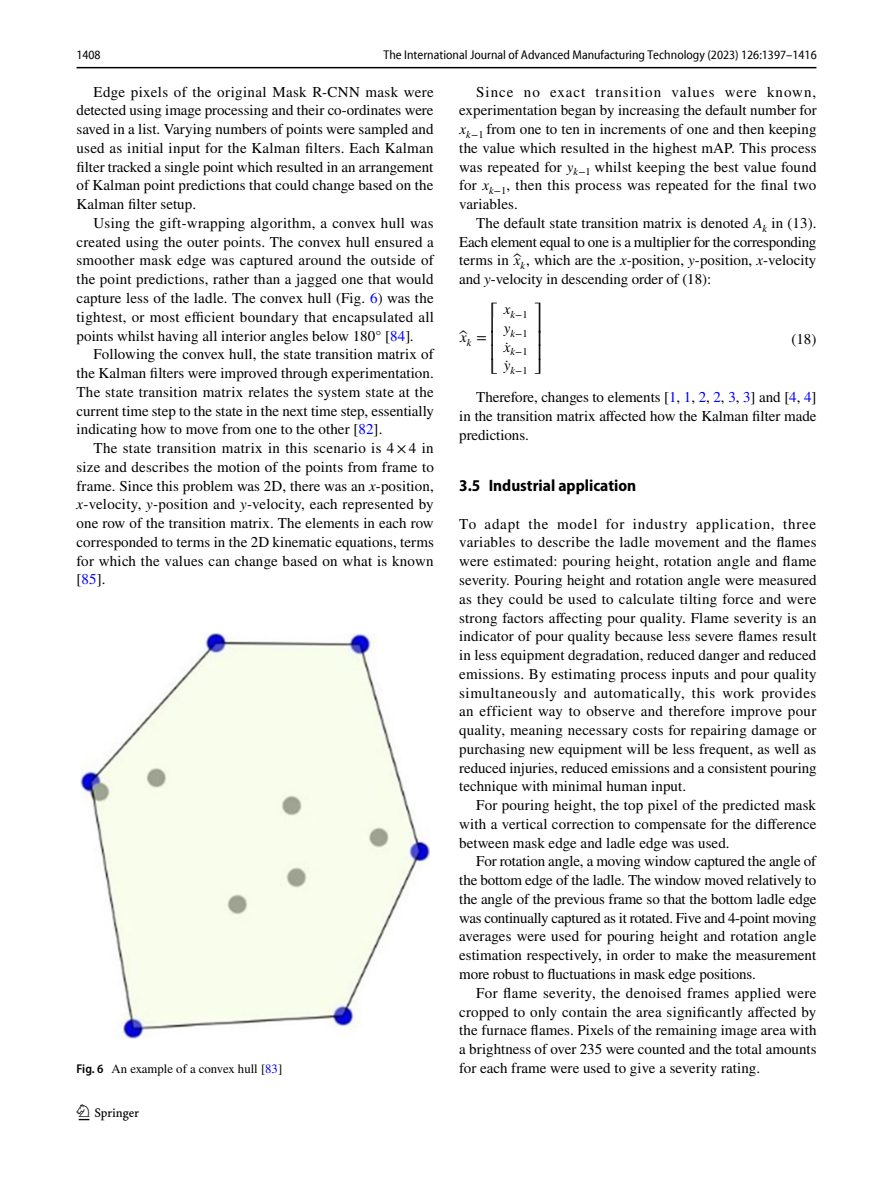
<style>
.page{position:relative;width:893px;height:1187px;background:#fff}
.page>*{position:absolute;margin:0;border:0;box-sizing:border-box;transform-origin:0 0}
.t1{font:22.5px "Springnew Regular 2";color:#000}
.t2{font:700 semi-condensed 16.5px "Myriad Pro";color:#000}
.t3{font:15px/18.8px "STIX";letter-spacing:.005em;color:#000;text-align:justify}
.t4{font:15px/14px "STIX Math Extensions Regular 7";color:#000}
.t5{font:15px "STIX General Italic 45";color:#000}
.t6{font:semi-condensed 12.75px "Myriad Pro Unic";color:#000}
.t7{font:12.75px "STIX";color:#000}
.s1{color:#00f}
.s2{font-style:italic}
.s3{font-family:"Myriad Pro";font-weight:600;font-stretch:semi-condensed}
.s4{font-family:"STIX General Italic 46"}
.s5{font-family:"STIX General Italic 47"}
.s6{font-family:"STIX General Italic 48"}
.s7{font-family:"STIX General Italic 43"}
.s8{font-family:"STIX Math Italic 13"}
.s9{font-family:"STIX General Italic 44"}
.s10{font-family:"STIX General Italic 45"}
.s11{font-family:"STIX Math Italic 14"}
.s12{font-family:"STIX Math Regular 24"}
</style>
<div class="page">
<hr style="left:77px;top:67px;width:739px;height:1px;background:#000">
<img style="left:81px;top:633px;width:348px;height:405px">
<p class="t6" style="left:76px;top:50px;width:26px">1408</p>
<p class="t6" style="left:384px;top:50px;width:435px">The International Journal of Advanced Manufacturing Technology (2023) 126:1397–1416</p>
<p class="t3" style="left:77px;top:83px;width:359px;text-indent:17px">Edge pixels of the original Mask R-CNN mask were detected using image processing and their co-ordinates were saved in a list. Varying numbers of points were sampled and used as initial input for the Kalman filters. Each Kalman filter tracked a single point which resulted in an arrangement of Kalman point predictions that could change based on the Kalman filter setup.</p>
<p class="t3" style="left:77px;top:214px;width:359px;text-indent:17px">Using the gift-wrapping algorithm, a convex hull was created using the outer points. The convex hull ensured a smoother mask edge was captured around the outside of the point predictions, rather than a jagged one that would capture less of the ladle. The convex hull (Fig. <span class="s1">6</span>) was the tightest, or most efficient boundary that encapsulated all points whilst having all interior angles below 180° [<span class="s1">84</span>]<span class="s2">.</span></p>
<p class="t3" style="left:77px;top:346px;width:359px;text-indent:17px">Following the convex hull, the state transition matrix of the Kalman filters were improved through experimentation.<br>The state transition matrix relates the system state at the current time step to the state in the next time step, essentially indicating how to move from one to the other [<span class="s1">82</span>].</p>
<p class="t3" style="left:77px;top:439px;width:359px;text-indent:17px">The state transition matrix in this scenario is 4 × 4 in size and describes the motion of the points from frame to frame. Since this problem was 2D, there was an <span class="s2">x</span>-position, <span class="s2">x</span>-velocity, <span class="s2">y</span>-position and <span class="s2">y</span>-velocity, each represented by one row of the transition matrix. The elements in each row corresponded to terms in the 2D kinematic equations, terms for which the values can change based on what is known [<span class="s1">85</span>].</p>
<p class="t7" style="left:77px;top:1060px;width:207px"><span class="s3">Fig. 6</span> An example of a convex hull [<span class="s1">83</span>]</p>
<h1 class="t1" style="left:79px;top:1104px;width:62px">1 3</h1>
<p class="t3" style="left:459px;top:83px;width:359px;text-indent:17px">Since no exact transition values were known, experimentation began by increasing the default number for <span class="s4">x</span><sub>k</sub><sub>−</sub><sub>1</sub> from one to ten in increments of one and then keeping the value which resulted in the highest mAP. This process was repeated for <span class="s5">y</span><sub>k</sub><sub>−</sub><sub>1</sub> whilst keeping the best value found for <span class="s6">x</span><sub>k</sub><sub>−</sub><sub>1</sub>, then this process was repeated for the final two variables.</p>
<p class="t3" style="left:459px;top:214px;width:359px;text-indent:17px">The default state transition matrix is denoted <span class="s7">A</span><sub>k</sub> in (13).<br>Each element equal to one is a multiplier for the corresponding terms in <span class="s8">̂</span><span class="s9">x</span><sub>k</sub>, which are the <span class="s2">x</span>-position, <span class="s2">y</span>-position, <span class="s2">x</span>-velocity and <span class="s2">y</span>-velocity in descending order of (18):</p>
<p class="t4" style="left:491px;top:305px;width:52px">⎡<br>⎢ <span class="s10">y</span><sub>k</sub><sub>−</sub><sub>1</sub> ⎥ ⎢<br>⎢</p>
<p class="t4" style="left:491px;top:357px;width:52px">⎣ <span class="s10">y</span><span class="s11">̇</span> <sub>k</sub><sub>−</sub><sub>1</sub> ⎦</p>
<p class="t4" style="left:534px;top:298px;width:8px;line-height:28px">⎤ ⎥</p>
<p class="t4" style="left:534px;top:347px;width:8px">⎥</p>
<p class="t5" style="left:504px;top:304px;width:25px">x<sub>k</sub><sub>−</sub><sub>1</sub></p>
<p class="t5" style="left:504px;top:341px;width:25px">x<span class="s11">̇</span> <sub>k</sub><sub>−</sub><sub>1</sub></p>
<p class="t5" style="left:460px;top:332px;width:28px">x<sub>k</sub> <span class="s12">=</span></p>
<p class="t3" style="left:791px;top:331px;width:26px">(18)</p>
<p class="t3" style="left:459px;top:389px;width:359px;text-indent:17px">Therefore, changes to elements [<span class="s1">1</span>, <span class="s1">1</span>, <span class="s1">2</span>, <span class="s1">2</span>, <span class="s1">3</span>, <span class="s1">3</span>] and [<span class="s1">4</span>, <span class="s1">4</span>] in the transition matrix affected how the Kalman filter made predictions.</p>
<p class="t2" style="left:459px;top:476px;width:178px">3.5 Industrial application</p>
<p class="t3" style="left:459px;top:515px;width:359px">To adapt the model for industry application, three variables to describe the ladle movement and the flames were estimated: pouring height, rotation angle and flame severity. Pouring height and rotation angle were measured as they could be used to calculate tilting force and were strong factors affecting pour quality. Flame severity is an indicator of pour quality because less severe flames result in less equipment degradation, reduced danger and reduced emissions. By estimating process inputs and pour quality simultaneously and automatically, this work provides an efficient way to observe and therefore improve pour quality, meaning necessary costs for repairing damage or purchasing new equipment will be less frequent, as well as reduced injuries, reduced emissions and a consistent pouring technique with minimal human input.</p>
<p class="t3" style="left:459px;top:796px;width:359px;text-indent:17px">For pouring height, the top pixel of the predicted mask with a vertical correction to compensate for the difference between mask edge and ladle edge was used.</p>
<p class="t3" style="left:459px;top:853px;width:359px;text-indent:17px">For rotation angle, a moving window captured the angle of the bottom edge of the ladle. The window moved relatively to the angle of the previous frame so that the bottom ladle edge was continually captured as it rotated. Five and 4-point moving averages were used for pouring height and rotation angle estimation respectively, in order to make the measurement more robust to fluctuations in mask edge positions.</p>
<p class="t3" style="left:459px;top:984px;width:359px;text-indent:17px">For flame severity, the denoised frames applied were cropped to only contain the area significantly affected by the furnace flames. Pixels of the remaining image area with a brightness of over 235 were counted and the total amounts for each frame were used to give a severity rating.</p>
</div>
